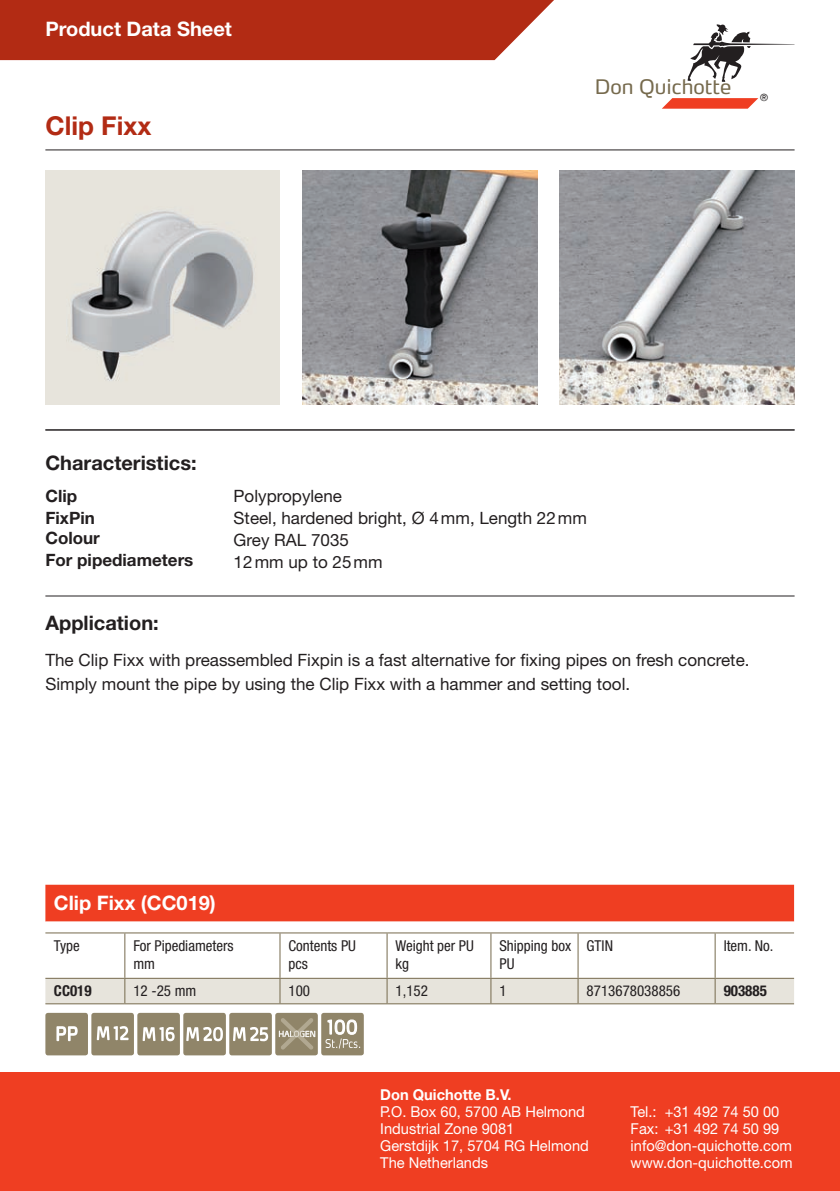
<style>
.page{position:relative;width:840px;height:1191px;background:#fff}
.page>*{position:absolute;margin:0;border:0;box-sizing:border-box;transform-origin:0 0}
.t1{font:700 26px "Helvetica Neue LT Pro";color:#b22b14}
.t2{font:700 20px "Helvetica Neue LT Pro";color:#fff}
.t3{font:700 20px "Helvetica Neue LT Pro";color:#231f20}
.t4{font:19.8px "Max OT";color:#766a4d}
.t5{font:17px/24px "Helvetica Neue LT Pro";color:#231f20}
.t6{font:700 17px "Helvetica Neue LT Pro";color:#231f20}
.t7{font:15px/17px "Helvetica Neue LT Pro";color:#fff}
.t8{font:condensed 15px/18px "Helvetica Neue LT Pro";color:#231f20}
.t9{font:700 15px "Helvetica Neue LT Pro";color:#fff}
.t10{font:700 condensed 15px "Helvetica Neue LT Pro";color:#231f20}
.t11{font:10px "Helvetica Neue";color:#231f20}
</style>
<div class="page">
<div style="left:0;top:0;width:554px;height:60px;background:#b22b14"></div>
<svg style="left:687px;top:24px;width:107px;height:58px"></svg>
<svg style="left:662px;top:98px;width:96px;height:11px"></svg>
<div style="left:0;top:1071px;width:839px;height:120px;background:#ef3e22"></div>
<div style="left:45px;top:884px;width:748px;height:37px;background:#ef3e22"></div>
<svg style="left:45px;top:921px;width:748px;height:56px"></svg>
<hr style="left:45px;top:932px;width:80px;height:1px;background:#766a4d">
<hr style="left:125px;top:932px;width:155px;height:1px;background:#766a4d">
<hr style="left:124px;top:933px;width:1px;height:44px;background:#766a4d">
<hr style="left:280px;top:932px;width:107px;height:1px;background:#766a4d">
<hr style="left:279px;top:933px;width:1px;height:44px;background:#766a4d">
<hr style="left:387px;top:932px;width:103px;height:1px;background:#766a4d">
<hr style="left:386px;top:933px;width:1px;height:44px;background:#766a4d">
<hr style="left:490px;top:932px;width:87px;height:1px;background:#766a4d">
<hr style="left:490px;top:933px;width:1px;height:44px;background:#766a4d">
<hr style="left:577px;top:932px;width:137px;height:1px;background:#766a4d">
<hr style="left:577px;top:933px;width:1px;height:44px;background:#766a4d">
<hr style="left:714px;top:932px;width:79px;height:1px;background:#766a4d">
<hr style="left:714px;top:933px;width:1px;height:44px;background:#766a4d">
<hr style="left:45px;top:977px;width:80px;height:1px;background:#766a4d">
<hr style="left:125px;top:977px;width:155px;height:1px;background:#766a4d">
<hr style="left:280px;top:977px;width:107px;height:1px;background:#766a4d">
<hr style="left:387px;top:977px;width:103px;height:1px;background:#766a4d">
<hr style="left:490px;top:977px;width:87px;height:1px;background:#766a4d">
<hr style="left:577px;top:977px;width:137px;height:1px;background:#766a4d">
<hr style="left:714px;top:977px;width:79px;height:1px;background:#766a4d">
<div style="left:45px;top:978px;width:748px;height:25px;background:#e7e4dc"></div>
<hr style="left:45px;top:1003px;width:80px;height:1px;background:#766a4d">
<hr style="left:125px;top:1003px;width:155px;height:1px;background:#766a4d">
<hr style="left:280px;top:1003px;width:107px;height:1px;background:#766a4d">
<hr style="left:387px;top:1003px;width:103px;height:1px;background:#766a4d">
<hr style="left:490px;top:1003px;width:87px;height:1px;background:#766a4d">
<hr style="left:577px;top:1003px;width:137px;height:1px;background:#766a4d">
<hr style="left:714px;top:1003px;width:79px;height:1px;background:#766a4d">
<hr style="left:45px;top:149px;width:749px;height:1px;background:#231f20">
<div style="left:45px;top:170px;width:235px;height:234px;background:#e7e4dc"></div>
<img style="left:71px;top:211px;width:182px;height:170px">
<img style="left:559px;top:171px;width:235px;height:233px">
<img style="left:302px;top:171px;width:235px;height:233px">
<hr style="left:45px;top:429px;width:749px;height:1px;background:#231f20">
<hr style="left:45px;top:595px;width:749px;height:1px;background:#231f20">
<div style="left:45px;top:1012px;width:43px;height:43px;background:#908569;border-radius:3px"></div>
<svg style="left:56px;top:1026px;width:22px;height:15px"></svg>
<div style="left:91px;top:1012px;width:43px;height:43px;background:#908569;border-radius:3px"></div>
<svg style="left:97px;top:1026px;width:31px;height:14px"></svg>
<div style="left:137px;top:1012px;width:43px;height:43px;background:#908569;border-radius:3px"></div>
<svg style="left:142px;top:1027px;width:32px;height:14px"></svg>
<div style="left:183px;top:1012px;width:43px;height:43px;background:#908569;border-radius:3px"></div>
<svg style="left:186px;top:1027px;width:37px;height:14px"></svg>
<div style="left:229px;top:1012px;width:43px;height:43px;background:#908569;border-radius:3px"></div>
<svg style="left:233px;top:1027px;width:35px;height:14px"></svg>
<div style="left:275px;top:1012px;width:42px;height:43px;background:#908569;border-radius:3px"></div>
<svg style="left:279px;top:1018px;width:36px;height:31px"></svg>
<div style="left:321px;top:1012px;width:42px;height:43px;background:#908569;border-radius:3px"></div>
<svg style="left:325px;top:1019px;width:35px;height:29px"></svg>
<p class="t2" style="left:45px;top:16px;width:188px">Product Data Sheet</p>
<h1 class="t1" style="left:45px;top:109px;width:107px">Clip Fixx</h1>
<p class="t4" style="left:594px;top:74px;width:138px">Don Quichotte</p>
<p class="t11" style="left:759px;top:90px;width:9px">®</p>
<p class="t3" style="left:45px;top:450px;width:153px">Characteristics:</p>
<p class="t6" style="left:45px;top:485px;width:33px">Clip</p>
<p class="t5" style="left:233px;top:483px;width:110px">Polypropylene</p>
<p class="t6" style="left:45px;top:507px;width:51px">FixPin</p>
<p class="t5" style="left:233px;top:505px;width:354px">Steel, hardened bright, Ø 4 mm, Length 22 mm</p>
<p class="t6" style="left:45px;top:527px;width:56px">Colour</p>
<p class="t5" style="left:233px;top:527px;width:117px">Grey RAL 7035</p>
<p class="t6" style="left:45px;top:549px;width:149px">For pipediameters</p>
<p class="t5" style="left:233px;top:549px;width:150px">12 mm up to 25 mm</p>
<p class="t3" style="left:45px;top:610px;width:115px">Application:</p>
<p class="t5" style="left:45px;top:648px;width:705px">The Clip Fixx with preassembled Fixpin is a fast alternative for fixing pipes on fresh concrete.<br>Simply mount the pipe by using the Clip Fixx with a hammer and setting tool.</p>
<p class="t2" style="left:54px;top:890px;width:163px">Clip Fixx (CC019)</p>
<p class="t8" style="left:54px;top:936px;width:27px">Type</p>
<p class="t8" style="left:133px;top:936px;width:102px">For Pipediameters mm</p>
<p class="t8" style="left:288px;top:936px;width:69px">Contents PU pcs</p>
<p class="t8" style="left:395px;top:936px;width:80px">Weight per PU kg</p>
<p class="t8" style="left:499px;top:936px;width:73px">Shipping box<br>PU</p>
<p class="t8" style="left:586px;top:936px;width:28px">GTIN</p>
<p class="t8" style="left:723px;top:936px;width:51px">Item. No.</p>
<p class="t10" style="left:54px;top:981px;width:39px">CC019</p>
<p class="t8" style="left:133px;top:981px;width:64px">12 -25 mm</p>
<p class="t8" style="left:288px;top:981px;width:23px">100</p>
<p class="t8" style="left:395px;top:981px;width:34px">1,152</p>
<p class="t8" style="left:499px;top:981px;width:9px">1</p>
<p class="t8" style="left:586px;top:981px;width:95px">8713678038856</p>
<p class="t10" style="left:723px;top:981px;width:45px">903885</p>
<p class="t9" style="left:380px;top:1085px;width:133px">Don Quichotte B.V.</p>
<p class="t7" style="left:380px;top:1103px;width:210px">P.O. Box 60, 5700 AB Helmond<br>Industrial Zone 9081<br>Gerstdijk 17, 5704 RG Helmond<br>The Netherlands</p>
<p class="t7" style="left:630px;top:1103px;width:163px">Tel.: +31 492 74 50 00<br>Fax: +31 492 74 50 99 info@don-quichotte.com www.don-quichotte.com</p>
</div>
